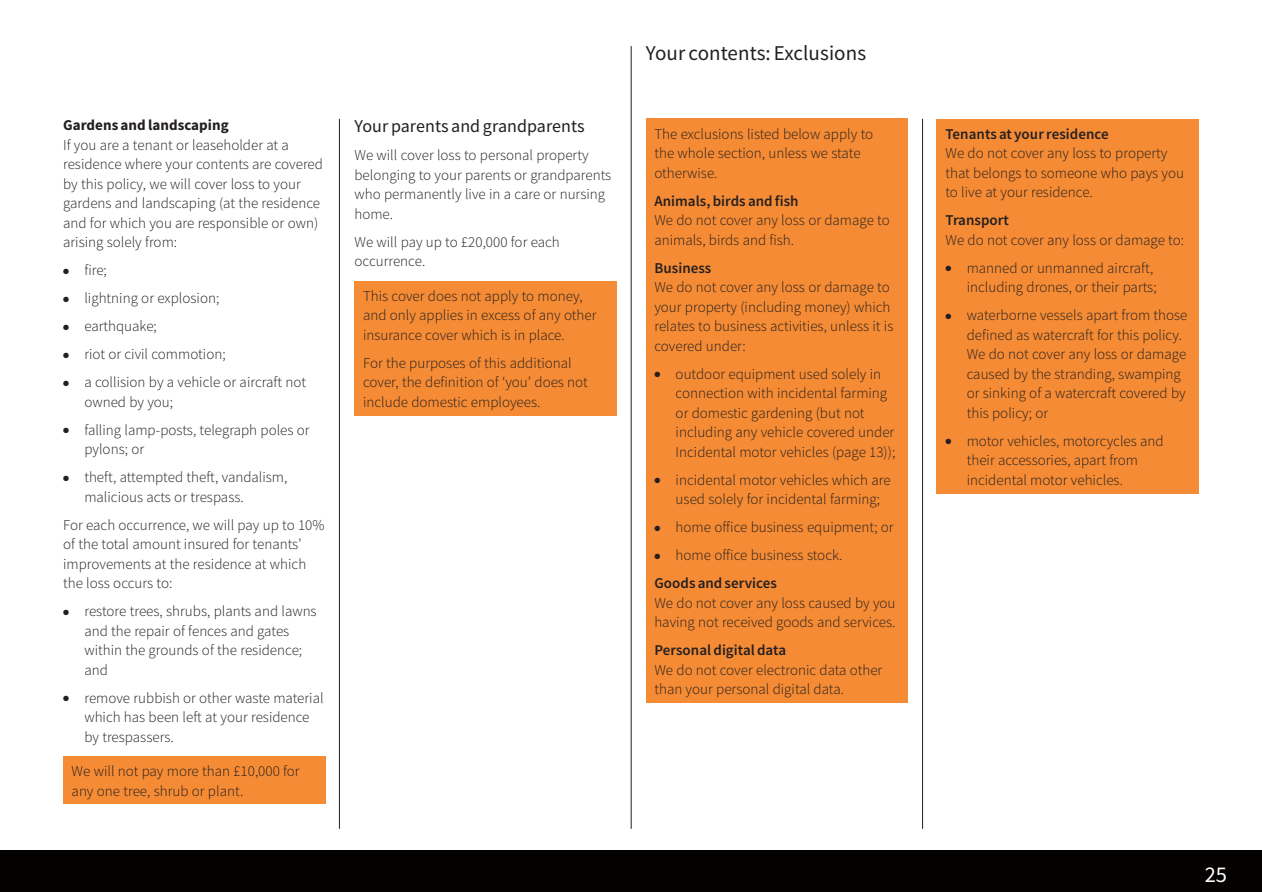
<style>
.page{position:relative;width:1262px;height:892px;background:#fff}
.page>*{position:absolute;margin:0;border:0;box-sizing:border-box;transform-origin:0 0}
.t1{font:22.5px "Source Sans Pro";color:#fff}
.t2{font:21px "Source Sans Pro";letter-spacing:.005em;color:#231f20}
.t3{font:18px "Source Sans Pro";letter-spacing:.005em;color:#231f20}
.t4{font:300 15px/19.5px "Source Sans Pro";color:#231f20}
.t5{font:600 15px "Source Sans Pro";letter-spacing:.005em;color:#231f20}
.t6{font:700 15px "Source Sans Pro";letter-spacing:.005em;color:#231f20}
.s1{font-weight:600}
</style>
<div class="page">
<div style="left:0;top:850px;width:1261px;height:42px;background:#040101"></div>
<hr style="left:339px;top:119px;width:1px;height:709px;background:#231f20">
<hr style="left:922px;top:119px;width:1px;height:709px;background:#231f20">
<hr style="left:631px;top:46px;width:1px;height:782px;background:#231f20">
<div style="left:937px;top:119px;width:261px;height:374px;background:#f58b34"></div>
<div style="left:646px;top:119px;width:261px;height:584px;background:#f58b34"></div>
<div style="left:354px;top:281px;width:262px;height:134px;background:#f58b34"></div>
<div style="left:63px;top:756px;width:262px;height:48px;background:#f58b34"></div>
<p class="t6" style="left:63px;top:115px;width:167px">Gardens and landscaping</p>
<p class="t4" style="left:63px;top:135px;width:261px">If you are a tenant or leaseholder at a residence where your contents are covered by this policy, we will cover loss to your gardens and landscaping (at the residence and for which you are responsible or own) arising solely from:</p>
<p class="t4" style="left:63px;top:260px;width:45px">● fire;</p>
<p class="t4" style="left:63px;top:288px;width:158px">● lightning or explosion;</p>
<p class="t4" style="left:63px;top:316px;width:95px">● earthquake;</p>
<p class="t4" style="left:63px;top:344px;width:164px">● riot or civil commotion;</p>
<p class="t4" style="left:84px;top:372px;width:223px;text-indent:-21px">● a collision by a vehicle or aircraft not owned by you;</p>
<p class="t4" style="left:84px;top:420px;width:227px;text-indent:-21px">● falling lamp-posts, telegraph poles or pylons; or</p>
<p class="t4" style="left:84px;top:467px;width:204px;text-indent:-21px">● theft, attempted theft, vandalism, malicious acts or trespass.</p>
<p class="t4" style="left:63px;top:515px;width:263px">For each occurrence, we will pay up to 10% of the total amount insured for tenants’ improvements at the residence at which the loss occurs to:</p>
<p class="t4" style="left:84px;top:601px;width:234px;text-indent:-21px">● restore trees, shrubs, plants and lawns and the repair of fences and gates within the grounds of the residence; and</p>
<p class="t4" style="left:84px;top:688px;width:241px;text-indent:-21px">● remove rubbish or other waste material which has been left at your residence by trespassers.</p>
<p class="t4" style="left:72px;top:761px;width:230px">We will not pay more than £10,000 for any one tree, shrub or plant.</p>
<p class="t3" style="left:354px;top:115px;width:232px">Your parents and grandparents</p>
<p class="t4" style="left:354px;top:146px;width:258px">We will cover loss to personal property belonging to your parents or grandparents who permanently live in a care or nursing home.</p>
<p class="t4" style="left:354px;top:232px;width:207px">We will pay up to £20,000 for each occurrence.</p>
<p class="t4" style="left:363px;top:286px;width:235px">This cover does not apply to money, and only applies in excess of any other insurance cover which is in place.</p>
<p class="t4" style="left:363px;top:353px;width:226px">For the purposes of this additional cover, the definition of ‘you’ does not include domestic employees.</p>
<h2 class="t2" style="left:646px;top:40px;width:222px">Your contents: Exclusions</h2>
<p class="t4" style="left:654px;top:124px;width:220px">The exclusions listed below apply to the whole section, unless we state otherwise.</p>
<p class="t5" style="left:654px;top:191px;width:146px">Animals, birds and fish</p>
<p class="t4" style="left:654px;top:210px;width:237px">We do not cover any loss or damage to animals, birds and fish.</p>
<p class="t5" style="left:654px;top:258px;width:59px">Business</p>
<p class="t4" style="left:654px;top:277px;width:240px">We do not cover any loss or damage to your property (including money) which relates to business activities, unless it is covered under:</p>
<p class="t4" style="left:675px;top:364px;width:221px;text-indent:-21px">● outdoor equipment used solely in connection with incidental farming or domestic gardening (but not including any vehicle covered under Incidental motor vehicles (page 13));</p>
<p class="t4" style="left:675px;top:470px;width:216px;text-indent:-21px">● incidental motor vehicles which are used solely for incidental farming;</p>
<p class="t4" style="left:654px;top:517px;width:241px">● home office business equipment; or</p>
<p class="t4" style="left:654px;top:541px;width:190px;line-height:28px">● home office business stock.<br><span class="s1">Goods and services</span></p>
<p class="t4" style="left:654px;top:593px;width:243px">We do not cover any loss caused by you having not received goods and services.</p>
<p class="t5" style="left:654px;top:640px;width:133px">Personal digital data</p>
<p class="t4" style="left:654px;top:660px;width:229px">We do not cover electronic data other than your personal digital data.</p>
<p class="t5" style="left:945px;top:124px;width:165px">Tenants at your residence</p>
<p class="t4" style="left:945px;top:143px;width:240px">We do not cover any loss to property that belongs to someone who pays you to live at your residence.</p>
<p class="t5" style="left:945px;top:210px;width:65px">Transport</p>
<p class="t4" style="left:945px;top:230px;width:240px">We do not cover any loss or damage to:</p>
<p class="t4" style="left:945px;top:258px;width:213px;text-align:right">● manned or unmanned aircraft, including drones, or their parts;</p>
<p class="t4" style="left:966px;top:305px;width:222px;text-indent:-21px">● waterborne vessels apart from those defined as watercraft for this policy.<br>We do not cover any loss or damage caused by the stranding, swamping or sinking of a watercraft covered by this policy; or</p>
<p class="t4" style="left:966px;top:431px;width:198px;text-indent:-21px">● motor vehicles, motorcycles and their accessories, apart from incidental motor vehicles.</p>
<h1 class="t1" style="left:1204px;top:860px;width:24px">25</h1>
</div>
